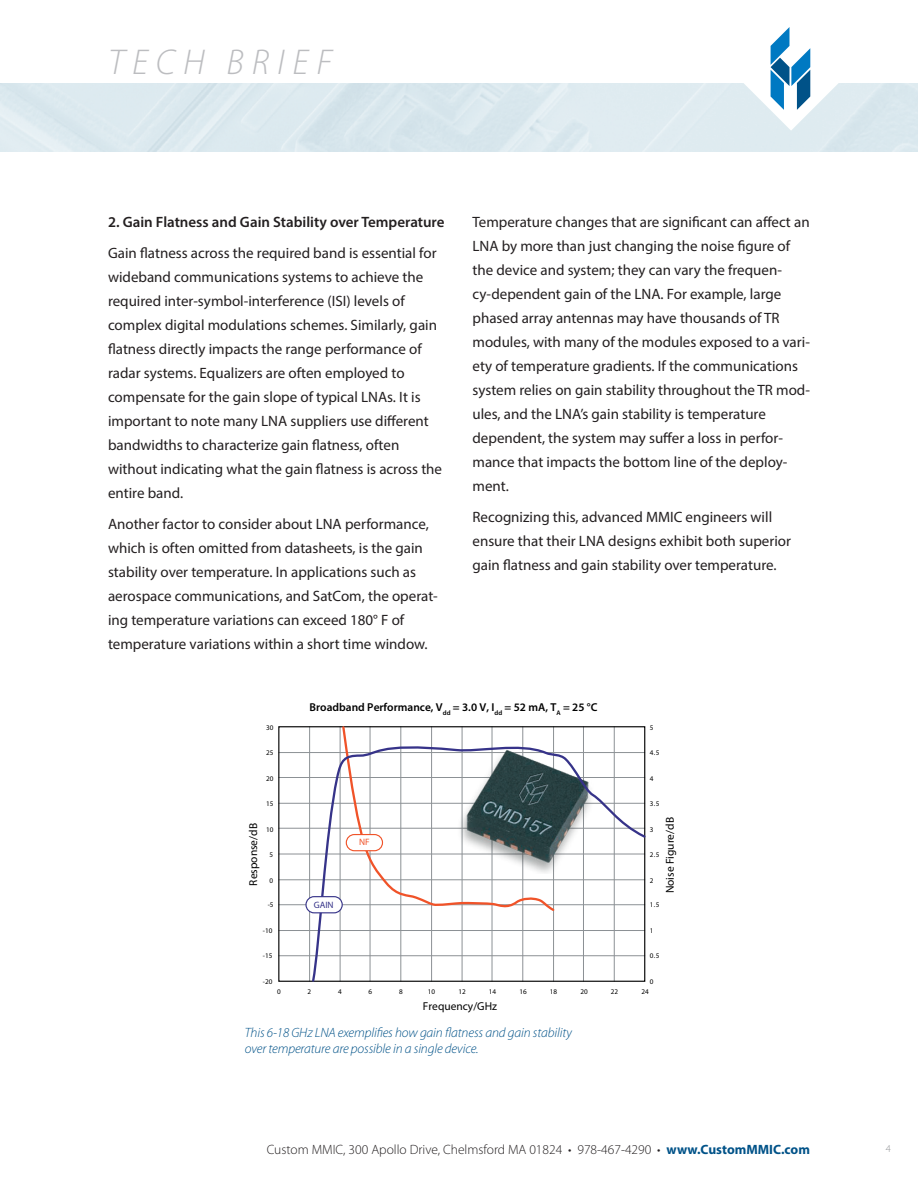
<style>
.page{position:relative;width:918px;height:1188px;background:#fff}
.page>*{position:absolute;margin:0;border:0;box-sizing:border-box;transform-origin:0 0}
.t1{font:italic 300 36px "Myriad Pro";letter-spacing:.22em;color:#bcbdc0}
.t2{font:15px/24px "Myriad Pro";color:#231f20}
.t3{font:600 15px "Myriad Pro";color:#231f20}
.t4{font:italic 300 13.5px/16.2px "Myriad Pro";letter-spacing:-.01em;color:#005288}
.t5{font:300 13.5px "Myriad Pro";color:#231f20}
.t6{font:600 11.4px "Myriad Pro";color:#000}
.t7{font:11.4px "Myriad Pro";color:#000}
.t8{font:300 10.5px "Myriad Pro";color:#939598}
.t9{font:9.3px "Myriad Pro";color:#363389}
.t10{font:9.3px "Myriad Pro";color:#f05329}
.t11{font:7.2px "Myriad Pro";color:#000}
.s1{font-weight:700;color:#005288}
</style>
<div class="page">
<svg style="left:728px;top:27px;width:126px;height:104px"></svg>
<hr style="left:279px;top:955px;width:366px;height:1px;background:#8c9195">
<hr style="left:279px;top:930px;width:366px;height:1px;background:#8c9195">
<hr style="left:279px;top:904px;width:366px;height:1px;background:#8c9195">
<hr style="left:279px;top:879px;width:366px;height:1px;background:#8c9195">
<hr style="left:279px;top:854px;width:366px;height:1px;background:#8c9195">
<hr style="left:279px;top:828px;width:366px;height:1px;background:#8c9195">
<hr style="left:279px;top:803px;width:366px;height:1px;background:#8c9195">
<hr style="left:279px;top:777px;width:366px;height:1px;background:#8c9195">
<hr style="left:279px;top:752px;width:366px;height:1px;background:#8c9195">
<hr style="left:309px;top:727px;width:1px;height:254px;background:#8c9195">
<hr style="left:340px;top:727px;width:1px;height:254px;background:#8c9195">
<hr style="left:583px;top:727px;width:1px;height:254px;background:#8c9195">
<hr style="left:614px;top:727px;width:1px;height:254px;background:#8c9195">
<svg style="left:341px;top:726px;width:215px;height:16px"></svg>
<svg style="left:310px;top:742px;width:336px;height:240px"></svg>
<div style="left:306px;top:897px;width:36px;height:16px;background:#fff;border-radius:8px"></div>
<div style="left:305px;top:896px;width:38px;height:17px;border:1px solid #363389;border-radius:8px"></div>
<h1 class="t1" style="left:108px;top:40px;width:225px">TECH BRIEF</h1>
<p class="t3" style="left:108px;top:213px;width:338px">2. Gain Flatness and Gain Stability over Temperature</p>
<p class="t2" style="left:108px;top:241px;width:336px">Gain flatness across the required band is essential for wideband communications systems to achieve the required inter-symbol-interference (ISI) levels of complex digital modulations schemes. Similarly, gain flatness directly impacts the range performance of radar systems. Equalizers are often employed to compensate for the gain slope of typical LNAs. It is important to note many LNA suppliers use different bandwidths to characterize gain flatness, often without indicating what the gain flatness is across the entire band.</p>
<p class="t2" style="left:108px;top:511px;width:331px">Another factor to consider about LNA performance, which is often omitted from datasheets, is the gain stability over temperature. In applications such as aerospace communications, and SatCom, the operat&shy;ing temperature variations can exceed 180° F of temperature variations within a short time window.</p>
<p class="t2" style="left:472px;top:210px;width:339px">Temperature changes that are significant can affect an LNA by more than just changing the noise figure of the device and system; they can vary the frequen&shy;cy-dependent gain of the LNA. For example, large phased array antennas may have thousands of TR modules, with many of the modules exposed to a vari&shy;ety of temperature gradients. If the communications system relies on gain stability throughout the TR mod&shy;ules, and the LNA’s gain stability is temperature dependent, the system may suffer a loss in perfor&shy;mance that impacts the bottom line of the deploy&shy;ment.</p>
<p class="t2" style="left:472px;top:505px;width:320px">Recognizing this, advanced MMIC engineers will ensure that their LNA designs exhibit both superior gain flatness and gain stability over temperature.</p>
<p class="t6" style="left:310px;top:700px;width:289px">Broadband Performance, V<sub>dd</sub> = 3.0 V, I<sub>dd</sub> = 52 mA, T<sub>A</sub> = 25 °C</p>
<p class="t11" style="left:266px;top:723px;width:9px">30</p>
<p class="t11" style="left:650px;top:723px;width:5px">5</p>
<p class="t11" style="left:266px;top:748px;width:9px">25</p>
<p class="t11" style="left:650px;top:748px;width:11px">4.5</p>
<p class="t11" style="left:266px;top:774px;width:9px">20</p>
<p class="t11" style="left:650px;top:774px;width:5px">4</p>
<p class="t11" style="left:266px;top:799px;width:9px">15</p>
<p class="t11" style="left:650px;top:799px;width:11px">3.5</p>
<p class="t7" style="left:246px;top:886px;width:64px;rotate:-90deg">Response/dB</p>
<p class="t11" style="left:266px;top:825px;width:9px">10</p>
<p class="t11" style="left:270px;top:850px;width:5px">5</p>
<p class="t11" style="left:270px;top:876px;width:5px">0</p>
<p class="t10" style="left:359px;top:837px;width:12px">NF</p>
<p class="t7" style="left:663px;top:893px;width:78px;rotate:-90deg">Noise Figure/dB</p>
<p class="t11" style="left:650px;top:825px;width:5px">3</p>
<p class="t11" style="left:650px;top:850px;width:11px">2.5</p>
<p class="t11" style="left:650px;top:876px;width:5px">2</p>
<p class="t11" style="left:268px;top:901px;width:7px">-5</p>
<p class="t9" style="left:314px;top:899px;width:21px">GAIN</p>
<p class="t11" style="left:650px;top:901px;width:11px">1.5</p>
<p class="t11" style="left:263px;top:926px;width:11px">-10</p>
<p class="t11" style="left:650px;top:926px;width:5px">1</p>
<p class="t11" style="left:263px;top:951px;width:11px">-15</p>
<p class="t11" style="left:650px;top:951px;width:11px">0.5</p>
<p class="t11" style="left:263px;top:977px;width:11px">-20</p>
<p class="t11" style="left:650px;top:977px;width:5px">0</p>
<p class="t11" style="left:277px;top:987px;width:5px">0</p>
<p class="t11" style="left:308px;top:987px;width:5px">2</p>
<p class="t11" style="left:338px;top:987px;width:5px">4</p>
<p class="t11" style="left:369px;top:987px;width:5px">6</p>
<p class="t11" style="left:399px;top:987px;width:5px">8</p>
<p class="t11" style="left:428px;top:987px;width:9px">10</p>
<p class="t11" style="left:458px;top:987px;width:9px">12</p>
<p class="t11" style="left:489px;top:987px;width:9px">14</p>
<p class="t11" style="left:519px;top:987px;width:9px">16</p>
<p class="t11" style="left:550px;top:987px;width:9px">18</p>
<p class="t11" style="left:580px;top:987px;width:9px">20</p>
<p class="t11" style="left:611px;top:987px;width:9px">22</p>
<p class="t11" style="left:641px;top:987px;width:9px">24</p>
<p class="t7" style="left:423px;top:999px;width:76px">Frequency/GHz</p>
<p class="t4" style="left:245px;top:1024px;width:329px">This 6-18 GHz LNA exemplifies how gain flatness and gain stability over temperature are possible in a single device.</p>
<p class="t5" style="left:267px;top:1141px;width:545px">Custom MMIC, 300 Apollo Drive, Chelmsford MA 01824 • 978-467-4290 • <span class="s1">www.CustomMMIC.com</span></p>
<p class="t8" style="left:886px;top:1142px;width:7px">4</p>
</div>
